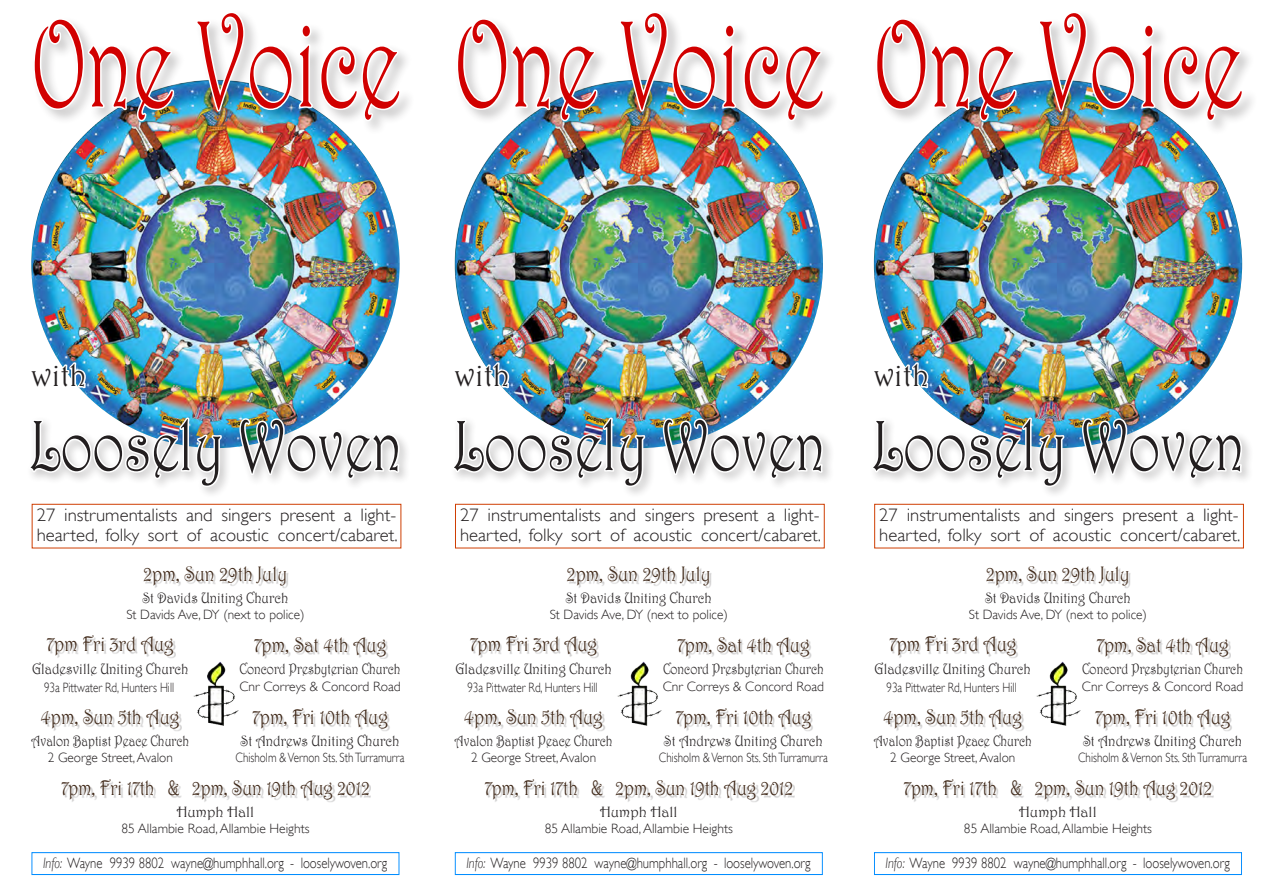
<style>
.page{position:relative;width:1263px;height:893px;background:#fff}
.page>*{position:absolute;margin:0;border:0;box-sizing:border-box;transform-origin:0 0}
.t1{font:124.5px "Harrington";color:#d10000;scale:.67 1}
.t2{font:72px "Harrington";color:#231f20;scale:.77 1}
.t3{font:31.5px "Harrington";color:#231f20}
.t4{font:21px "Harrington";color:#3e2717;scale:.86 1}
.t5{font:21px "Harrington";color:#3e2717;scale:.84 1}
.t6{font:300 18px/19.5px "Gill Sans";color:#231f20;scale:1.04 1}
.t7{font:300 15px "Gill Sans";color:#231f20;scale:.85 1}
.t8{font:15px "Harrington";color:#231f20;scale:.82 1}
.t9{font:15px "Harrington";color:#231f20;scale:.9 1}
.t10{font:15px "Harrington";color:#231f20;scale:.89 1}
.t11{font:15px "Harrington";color:#231f20}
.t12{font:300 13.5px "Gill Sans";color:#231f20}
.t13{font:300 13.5px "Gill Sans";color:#231f20;scale:.82 1}
.s1{font-style:italic}
</style>
<div class="page">
<img style="left:31px;top:80px;width:369px;height:368px;border-radius:184px">
<div style="left:26px;top:414px;width:385px;height:84px;background:#231f20;opacity:.25"></div>
<svg style="left:26px;top:418px;width:198px;height:73px"></svg>
<img style="left:237px;top:353px;width:164px;height:129px">
<svg style="left:50px;top:346px;width:38px;height:51px"></svg>
<div style="left:30px;top:9px;width:386px;height:127px;background:#231f20;opacity:.25"></div>
<svg style="left:32px;top:17px;width:144px;height:106px"></svg>
<img style="left:194px;top:10px;width:208px;height:113px">
<div style="left:32px;top:852px;width:367px;height:23px;border:1px solid #028dff"></div>
<img style="left:193px;top:662px;width:45px;height:64px">
<div style="left:62px;top:781px;width:309px;height:21px;background:#231f20;opacity:.25"></div>
<div style="left:256px;top:638px;width:133px;height:21px;background:#231f20;opacity:.25"></div>
<div style="left:43px;top:710px;width:139px;height:21px;background:#231f20;opacity:.25"></div>
<div style="left:145px;top:567px;width:144px;height:22px;background:#231f20;opacity:.25"></div>
<div style="left:48px;top:637px;width:128px;height:22px;background:#231f20;opacity:.25"></div>
<div style="left:254px;top:710px;width:136px;height:21px;background:#231f20;opacity:.25"></div>
<div style="left:32px;top:504px;width:369px;height:44px;border:1px solid #cf3f03"></div>
<img style="left:455px;top:80px;width:368px;height:368px;border-radius:184px">
<div style="left:449px;top:414px;width:386px;height:84px;background:#231f20;opacity:.25"></div>
<svg style="left:449px;top:418px;width:198px;height:73px"></svg>
<img style="left:661px;top:353px;width:164px;height:129px">
<svg style="left:474px;top:346px;width:37px;height:51px"></svg>
<div style="left:454px;top:9px;width:385px;height:127px;background:#231f20;opacity:.25"></div>
<svg style="left:455px;top:17px;width:144px;height:106px"></svg>
<img style="left:618px;top:10px;width:207px;height:113px">
<div style="left:455px;top:852px;width:367px;height:23px;border:1px solid #028dff"></div>
<img style="left:617px;top:661px;width:44px;height:65px">
<div style="left:486px;top:781px;width:309px;height:21px;background:#231f20;opacity:.25"></div>
<div style="left:679px;top:638px;width:133px;height:21px;background:#231f20;opacity:.25"></div>
<div style="left:466px;top:710px;width:139px;height:21px;background:#231f20;opacity:.25"></div>
<div style="left:568px;top:567px;width:144px;height:22px;background:#231f20;opacity:.25"></div>
<div style="left:471px;top:637px;width:128px;height:22px;background:#231f20;opacity:.25"></div>
<div style="left:677px;top:710px;width:136px;height:21px;background:#231f20;opacity:.25"></div>
<div style="left:455px;top:504px;width:370px;height:44px;border:1px solid #cf3f03"></div>
<img style="left:874px;top:80px;width:368px;height:368px;border-radius:184px">
<div style="left:868px;top:414px;width:386px;height:84px;background:#231f20;opacity:.25"></div>
<svg style="left:868px;top:418px;width:198px;height:73px"></svg>
<img style="left:1080px;top:353px;width:164px;height:129px">
<svg style="left:893px;top:346px;width:37px;height:51px"></svg>
<div style="left:873px;top:9px;width:385px;height:127px;background:#231f20;opacity:.25"></div>
<svg style="left:874px;top:17px;width:144px;height:106px"></svg>
<img style="left:1037px;top:10px;width:208px;height:113px">
<div style="left:874px;top:852px;width:368px;height:23px;border:1px solid #028dff"></div>
<img style="left:1036px;top:661px;width:44px;height:65px">
<div style="left:905px;top:781px;width:309px;height:21px;background:#231f20;opacity:.25"></div>
<div style="left:1098px;top:638px;width:133px;height:21px;background:#231f20;opacity:.25"></div>
<div style="left:885px;top:710px;width:139px;height:21px;background:#231f20;opacity:.25"></div>
<div style="left:987px;top:567px;width:144px;height:22px;background:#231f20;opacity:.25"></div>
<div style="left:891px;top:637px;width:128px;height:22px;background:#231f20;opacity:.25"></div>
<div style="left:1096px;top:710px;width:136px;height:21px;background:#231f20;opacity:.25"></div>
<div style="left:874px;top:504px;width:370px;height:44px;border:1px solid #cf3f03"></div>
<p class="t1" style="left:31px;top:-11px;width:1809px">One Voice One Voice One Voice</p>
<p class="t3" style="left:31px;top:356px;width:57px">with</p>
<p class="t3" style="left:454px;top:356px;width:57px">with</p>
<p class="t3" style="left:874px;top:356px;width:57px">with</p>
<p class="t2" style="left:29px;top:402px;width:486px">Loosely Woven</p>
<p class="t2" style="left:452px;top:402px;width:486px">Loosely Woven</p>
<p class="t2" style="left:871px;top:402px;width:486px">Loosely Woven</p>
<p class="t6" style="left:37px;top:506px;width:349px">27 instrumentalists and singers present a light&shy;hearted, folky sort of acoustic concert/cabaret.</p>
<p class="t6" style="left:460px;top:506px;width:349px">27 instrumentalists and singers present a light&shy;hearted, folky sort of acoustic concert/cabaret.</p>
<p class="t6" style="left:879px;top:506px;width:349px">27 instrumentalists and singers present a light&shy;hearted, folky sort of acoustic concert/cabaret.</p>
<p class="t4" style="left:144px;top:561px;width:169px">2pm, Sun 29th July</p>
<p class="t4" style="left:567px;top:561px;width:169px">2pm, Sun 29th July</p>
<p class="t4" style="left:986px;top:561px;width:169px">2pm, Sun 29th July</p>
<p class="t10" style="left:143px;top:589px;width:165px">St Davids Uniting Church</p>
<p class="t12" style="left:126px;top:607px;width:180px">St Davids Ave, DY (next to police)</p>
<p class="t10" style="left:566px;top:589px;width:165px">St Davids Uniting Church</p>
<p class="t12" style="left:550px;top:607px;width:180px">St Davids Ave, DY (next to police)</p>
<p class="t10" style="left:985px;top:589px;width:165px">St Davids Uniting Church</p>
<p class="t12" style="left:969px;top:607px;width:180px">St Davids Ave, DY (next to police)</p>
<p class="t4" style="left:47px;top:631px;width:150px">7pm Fri 3rd Aug</p>
<p class="t4" style="left:254px;top:632px;width:156px">7pm, Sat 4th Aug</p>
<p class="t4" style="left:470px;top:631px;width:150px">7pm Fri 3rd Aug</p>
<p class="t4" style="left:677px;top:632px;width:156px">7pm, Sat 4th Aug</p>
<p class="t4" style="left:889px;top:631px;width:150px">7pm Fri 3rd Aug</p>
<p class="t4" style="left:1096px;top:632px;width:156px">7pm, Sat 4th Aug</p>
<p class="t9" style="left:32px;top:660px;width:175px">Gladesville Uniting Church</p>
<p class="t13" style="left:44px;top:680px;width:160px">93a Pittwater Rd, Hunters Hill</p>
<p class="t8" style="left:240px;top:660px;width:198px">Concord Presbyterian Church</p>
<p class="t12" style="left:239px;top:679px;width:163px">Cnr Correys &amp; Concord Road</p>
<p class="t9" style="left:455px;top:660px;width:175px">Gladesville Uniting Church</p>
<p class="t13" style="left:467px;top:680px;width:160px">93a Pittwater Rd, Hunters Hill</p>
<p class="t8" style="left:663px;top:660px;width:198px">Concord Presbyterian Church</p>
<p class="t12" style="left:663px;top:679px;width:163px">Cnr Correys &amp; Concord Road</p>
<p class="t9" style="left:874px;top:660px;width:175px">Gladesville Uniting Church</p>
<p class="t13" style="left:886px;top:680px;width:160px">93a Pittwater Rd, Hunters Hill</p>
<p class="t8" style="left:1082px;top:660px;width:198px">Concord Presbyterian Church</p>
<p class="t12" style="left:1082px;top:679px;width:163px">Cnr Correys &amp; Concord Road</p>
<p class="t4" style="left:41px;top:704px;width:163px">4pm, Sun 5th Aug</p>
<p class="t4" style="left:252px;top:704px;width:159px">7pm, Fri 10th Aug</p>
<p class="t4" style="left:464px;top:704px;width:163px">4pm, Sun 5th Aug</p>
<p class="t4" style="left:675px;top:704px;width:159px">7pm, Fri 10th Aug</p>
<p class="t4" style="left:883px;top:704px;width:163px">4pm, Sun 5th Aug</p>
<p class="t4" style="left:1095px;top:704px;width:159px">7pm, Fri 10th Aug</p>
<p class="t8" style="left:31px;top:732px;width:194px">Avalon Baptist Peace Church</p>
<p class="t12" style="left:48px;top:750px;width:127px">2 George Street, Avalon</p>
<p class="t9" style="left:241px;top:732px;width:178px">St Andrews Uniting Church</p>
<p class="t13" style="left:236px;top:750px;width:208px">Chisholm &amp; Vernon Sts. Sth Turramurra</p>
<p class="t8" style="left:455px;top:732px;width:194px">Avalon Baptist Peace Church</p>
<p class="t12" style="left:471px;top:750px;width:127px">2 George Street, Avalon</p>
<p class="t9" style="left:664px;top:732px;width:178px">St Andrews Uniting Church</p>
<p class="t13" style="left:659px;top:750px;width:208px">Chisholm &amp; Vernon Sts. Sth Turramurra</p>
<p class="t8" style="left:874px;top:732px;width:194px">Avalon Baptist Peace Church</p>
<p class="t12" style="left:890px;top:750px;width:127px">2 George Street, Avalon</p>
<p class="t9" style="left:1083px;top:732px;width:178px">St Andrews Uniting Church</p>
<p class="t13" style="left:1078px;top:750px;width:208px">Chisholm &amp; Vernon Sts. Sth Turramurra</p>
<p class="t5" style="left:61px;top:775px;width:369px">7pm, Fri 17th &amp; 2pm, Sun 19th Aug 2012</p>
<p class="t5" style="left:484px;top:775px;width:369px">7pm, Fri 17th &amp; 2pm, Sun 19th Aug 2012</p>
<p class="t5" style="left:903px;top:775px;width:369px">7pm, Fri 17th &amp; 2pm, Sun 19th Aug 2012</p>
<p class="t11" style="left:177px;top:803px;width:79px">Humph Hall</p>
<p class="t12" style="left:121px;top:820px;width:190px">85 Allambie Road, Allambie Heights</p>
<p class="t11" style="left:600px;top:803px;width:79px">Humph Hall</p>
<p class="t12" style="left:545px;top:820px;width:190px">85 Allambie Road, Allambie Heights</p>
<p class="t11" style="left:1019px;top:803px;width:79px">Humph Hall</p>
<p class="t12" style="left:964px;top:820px;width:190px">85 Allambie Road, Allambie Heights</p>
<p class="t7" style="left:43px;top:854px;width:406px"><span class="s1">Info:</span> Wayne 9939 8802 wayne@humphhall.org - looselywoven.org</p>
<p class="t7" style="left:466px;top:854px;width:406px"><span class="s1">Info:</span> Wayne 9939 8802 wayne@humphhall.org - looselywoven.org</p>
<p class="t7" style="left:885px;top:854px;width:406px"><span class="s1">Info:</span> Wayne 9939 8802 wayne@humphhall.org - looselywoven.org</p>
</div>
